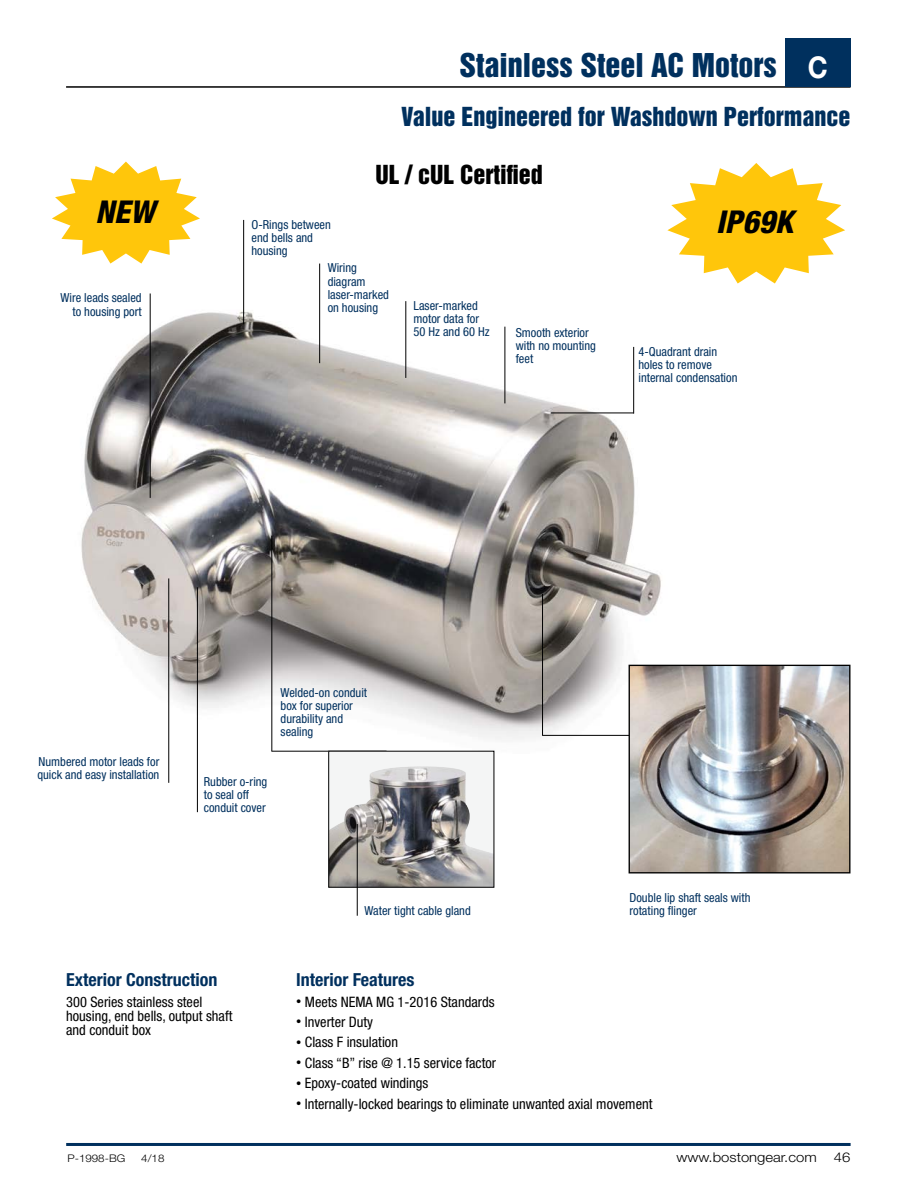
<style>
.page{position:relative;width:918px;height:1188px;background:#fff}
.page>*{position:absolute;margin:0;border:0;box-sizing:border-box;transform-origin:0 0}
.t1{font:italic 800 condensed 31.5px "Helvetica Neue LT Std";color:#000}
.t2{font:30px "Helvetica Inserat LT Std";color:#00305e}
.t3{font:700 30px "Helvetica Neue LT Std";color:#fff;scale:.9 1}
.t4{font:24px "Helvetica Inserat LT Std";color:#00305e}
.t5{font:24px "Helvetica Inserat LT Std";color:#000}
.t6{font:700 condensed 18px "Helvetica Neue LT Std";color:#00305e}
.t7{font:condensed 14.4px/14.4px "Helvetica Neue LT Std";color:#000}
.t8{font:300 13.5px "Helvetica Neue LT Std";color:#000;scale:1.1 1}
.t9{font:condensed 12.45px/13.2px "Helvetica Neue LT Std";color:#00305e}
.t10{font:300 10.5px "Helvetica Neue LT Std";color:#000;scale:1.1 1}
.s1{font-size:10.5px}
</style>
<div class="page">
<hr style="left:66px;top:1143px;width:785px;height:3px;background:#00305e">
<hr style="left:66px;top:86px;width:785px;height:2px;background:#000">
<div style="left:785px;top:38px;width:66px;height:48px;background:#00305e"></div>
<img style="left:81px;top:230px;width:662px;height:553px">
<hr style="left:150px;top:293px;width:1px;height:205px;background:#000">
<hr style="left:168px;top:578px;width:1px;height:205px;background:#000">
<hr style="left:271px;top:536px;width:1px;height:215px;background:#000">
<hr style="left:542px;top:594px;width:1px;height:141px;background:#000">
<hr style="left:271px;top:751px;width:116px;height:1px;background:#000">
<hr style="left:542px;top:735px;width:115px;height:1px;background:#000">
<hr style="left:243px;top:220px;width:1px;height:104px;background:#000">
<hr style="left:405px;top:301px;width:1px;height:77px;background:#000">
<hr style="left:505px;top:327px;width:1px;height:76px;background:#000">
<hr style="left:633px;top:347px;width:1px;height:67px;background:#000">
<hr style="left:319px;top:264px;width:1px;height:99px;background:#000">
<hr style="left:197px;top:587px;width:1px;height:225px;background:#000">
<hr style="left:551px;top:413px;width:83px;height:1px;background:#000">
<svg style="left:667px;top:163px;width:178px;height:121px"></svg>
<svg style="left:52px;top:162px;width:148px;height:102px"></svg>
<div style="left:329px;top:751px;width:165px;height:136px;background:#f4f5f5"></div>
<img style="left:330px;top:766px;width:162px;height:120px">
<div style="left:328px;top:751px;width:166px;height:137px;border:1px solid #000"></div>
<hr style="left:357px;top:824px;width:1px;height:92px;background:#000">
<img style="left:631px;top:667px;width:217px;height:204px">
<div style="left:629px;top:665px;width:221px;height:208px;border:1px solid #000"></div>
<p class="t2" style="left:460px;top:48px;width:319px">Stainless Steel AC Motors</p>
<p class="t4" style="left:402px;top:102px;width:451px">Value Engineered for Washdown Performance</p>
<p class="t5" style="left:376px;top:161px;width:169px">UL / cUL Certified</p>
<h2 class="t3" style="left:808px;top:48px;width:24px">C</h2>
<p class="t1" style="left:96px;top:193px;width:60px">NEW</p>
<p class="t1" style="left:716px;top:202px;width:79px">IP69K</p>
<p class="t9" style="left:252px;top:218px;width:81px">O-Rings between end bells and housing</p>
<p class="t9" style="left:61px;top:291px;width:83px;text-align:right">Wire leads sealed to housing port</p>
<p class="t9" style="left:328px;top:261px;width:63px">Wiring diagram laser-marked on housing</p>
<p class="t9" style="left:414px;top:299px;width:77px">Laser-marked motor data for<br>50 Hz and 60 Hz</p>
<p class="t9" style="left:516px;top:326px;width:82px">Smooth exterior with no mounting feet</p>
<p class="t9" style="left:638px;top:345px;width:100px">4-Quadrant drain holes to remove internal condensation</p>
<p class="t9" style="left:37px;top:755px;width:124px">Numbered motor leads for quick and easy installation</p>
<p class="t9" style="left:281px;top:686px;width:88px">Welded-on conduit box for superior durability and sealing</p>
<p class="t9" style="left:204px;top:774px;width:65px">Rubber o-ring to seal off conduit cover</p>
<p class="t6" style="left:66px;top:969px;width:153px">Exterior Construction</p>
<p class="t7" style="left:66px;top:994px;width:168px">300 Series stainless steel housing, end bells, output shaft and conduit box</p>
<p class="t9" style="left:630px;top:891px;width:122px">Double lip shaft seals with</p>
<p class="t9" style="left:364px;top:904px;width:108px">Water tight cable gland</p>
<p class="t9" style="left:630px;top:904px;width:69px">rotating flinger</p>
<p class="t6" style="left:296px;top:969px;width:120px">Interior Features</p>
<p class="t7" style="left:296px;top:994px;width:200px"><span class="s1">•</span> Meets NEMA MG 1-2016 Standards</p>
<p class="t7" style="left:296px;top:1015px;width:78px"><span class="s1">•</span> Inverter Duty</p>
<p class="t7" style="left:296px;top:1035px;width:103px"><span class="s1">•</span> Class F insulation</p>
<p class="t7" style="left:296px;top:1055px;width:201px"><span class="s1">•</span> Class “B” rise @ 1.15 service factor</p>
<p class="t7" style="left:296px;top:1076px;width:134px"><span class="s1">•</span> Epoxy-coated windings</p>
<p class="t7" style="left:296px;top:1096px;width:358px"><span class="s1">•</span> Internally-locked bearings to eliminate unwanted axial movement</p>
<p class="t10" style="left:68px;top:1152px;width:54px">P-1998-BG</p>
<p class="t10" style="left:141px;top:1152px;width:23px">4/18</p>
<p class="t8" style="left:676px;top:1149px;width:129px">www.bostongear.com</p>
<p class="t8" style="left:834px;top:1149px;width:17px">46</p>
</div>
